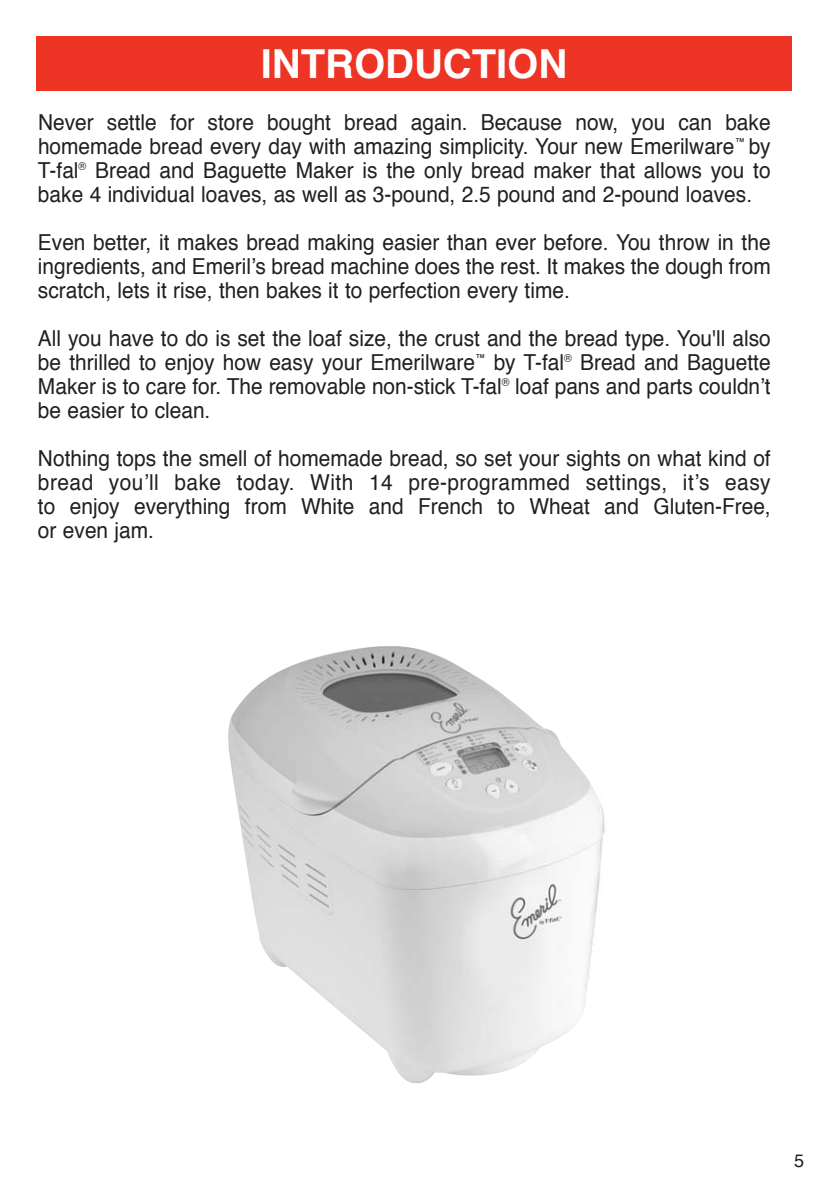
<style>
.page{position:relative;width:828px;height:1188px;background:#fff}
.page>*{position:absolute;margin:0;border:0;box-sizing:border-box;transform-origin:0 0}
.t1{font:700 40px "Helvetica";color:#fff}
.t2{font:22px/24px "Helvetica";color:#231f20;text-align:justify;scale:.95 1}
.t3{font:18px "Helvetica";color:#231f20}
</style>
<div class="page">
<div style="left:36px;top:36px;width:756px;height:55px;background:#ee3424"></div>
<img style="left:228px;top:646px;width:377px;height:438px">
<p class="t1" style="left:261px;top:47px;width:308px">INTRODUCTION</p>
<p class="t2" style="left:38px;top:112px;width:773px">Never settle for store bought bread again. Because now, you can bake homemade bread every day with amazing simplicity. Your new Emerilware<sup>™</sup> by T-fal<sup>®</sup> Bread and Baguette Maker is the only bread maker that allows you to bake 4 individual loaves, as well as 3-pound, 2.5 pound and 2-pound loaves.</p>
<p class="t2" style="left:38px;top:232px;width:773px">Even better, it makes bread making easier than ever before. You throw in the ingredients, and Emeril’s bread machine does the rest. It makes the dough from scratch, lets it rise, then bakes it to perfection every time.</p>
<p class="t2" style="left:38px;top:328px;width:773px">All you have to do is set the loaf size, the crust and the bread type. You'll also be thrilled to enjoy how easy your Emerilware<sup>™</sup> by T-fal<sup>®</sup> Bread and Baguette Maker is to care for. The removable non-stick T-fal<sup>®</sup> loaf pans and parts couldn’t be easier to clean.</p>
<p class="t2" style="left:38px;top:448px;width:773px">Nothing tops the smell of homemade bread, so set your sights on what kind of bread you’ll bake today. With 14 pre-programmed settings, it’s easy to enjoy everything from White and French to Wheat and Gluten-Free, or even jam.</p>
<p class="t3" style="left:794px;top:1153px;width:12px">5</p>
</div>
